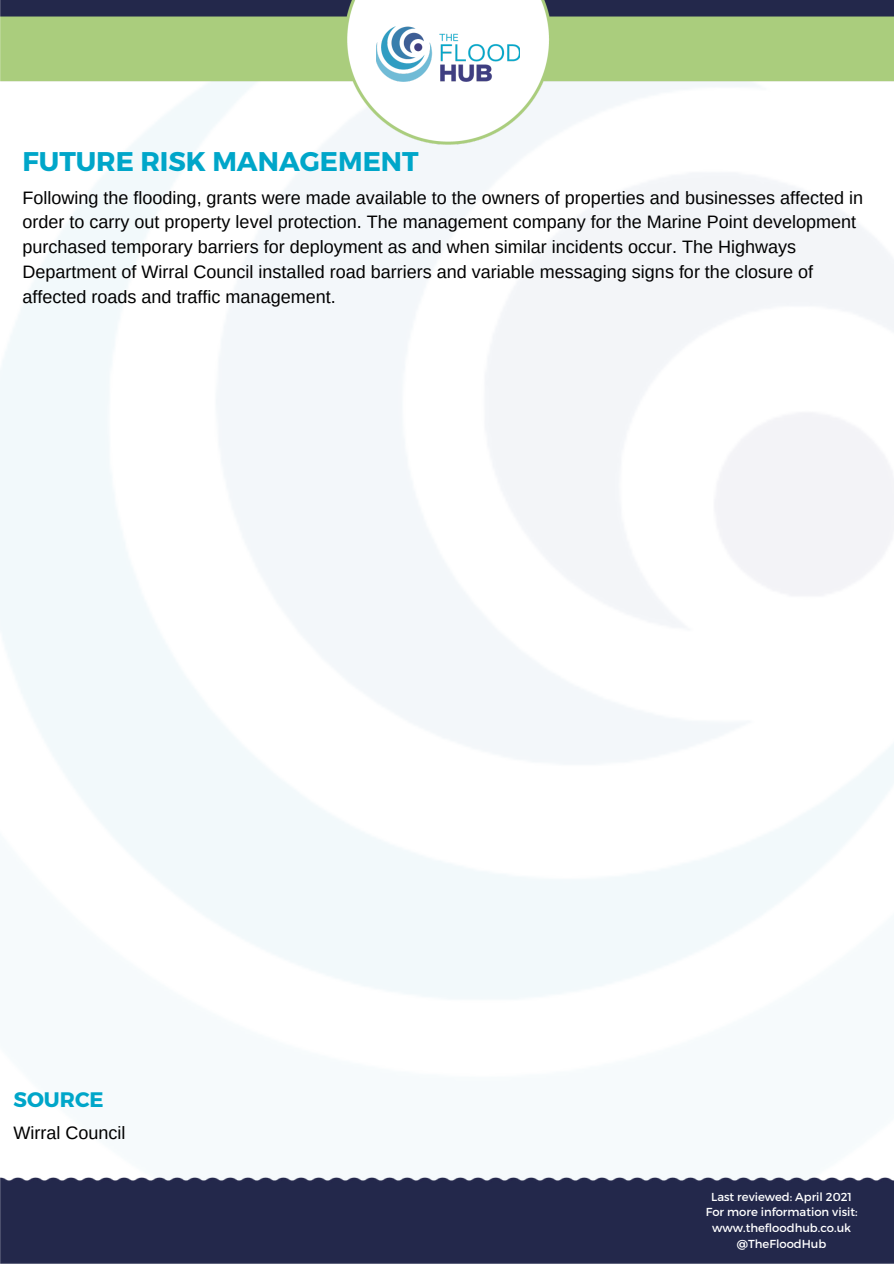
<style>
.page{position:relative;width:894px;height:1264px;background:#fff}
.page>*{position:absolute;margin:0;border:0;box-sizing:border-box;transform-origin:0 0}
.t1{font:700 27px "Montserrat";color:#00a6c9}
.t2{font:700 21px "Montserrat";color:#00a6c9}
.t3{font:18px/24.8px "Arimo";color:#000}
.t4{font:11.55px/15.8px "Montserrat";color:#fff;text-align:center}
</style>
<div class="page">
<img style="left:0;top:0;width:893px;height:144px">
<img style="left:376px;top:26px;width:143px;height:56px">
<img style="left:0;top:1171px;width:893px;height:92px">
<p class="t1" style="left:23px;top:143px;width:397px">FUTURE RISK MANAGEMENT</p>
<p class="t3" style="left:23px;top:185px;width:841px">Following the flooding, grants were made available to the owners of properties and businesses affected in order to carry out property level protection. The management company for the Marine Point development purchased temporary barriers for deployment as and when similar incidents occur. The Highways Department of Wirral Council installed road barriers and variable messaging signs for the closure of affected roads and traffic management.</p>
<h1 class="t2" style="left:14px;top:1085px;width:92px">SOURCE</h1>
<h3 class="t3" style="left:14px;top:1119px;width:113px">Wirral Council</h3>
<p class="t4" style="left:701px;top:1188px;width:136px">Last reviewed: Oct 2018</p>
<h2 class="t4" style="left:711px;top:1188px;width:142px">Last reviewed: April 2021</h2>
<h3 class="t4" style="left:705px;top:1203px;width:153px">For more information visit: www.thefloodhub.co.uk @TheFloodHub</h3>
</div>
